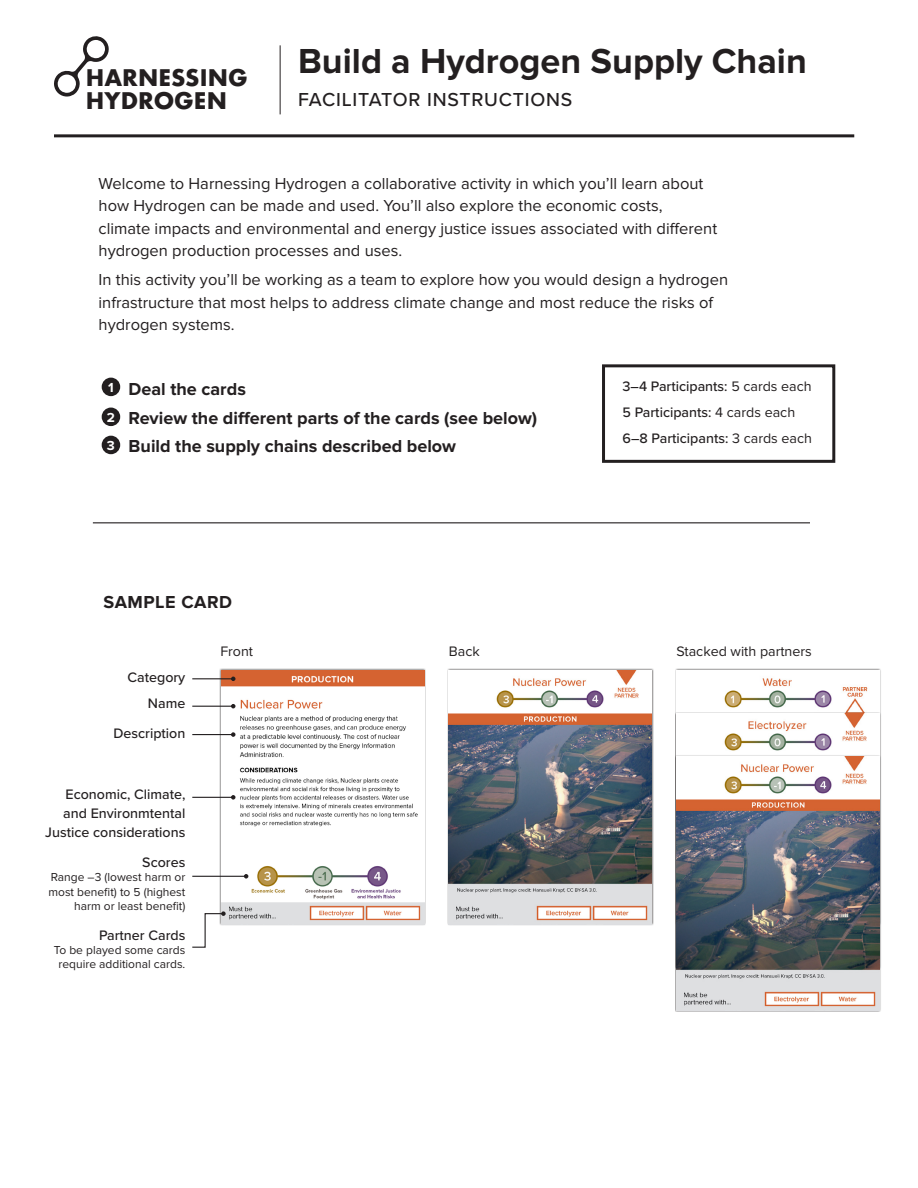
<style>
.page{position:relative;width:918px;height:1188px;background:#fff}
.page>*{position:absolute;margin:0;border:0;box-sizing:border-box;transform-origin:0 0}
.t1{font:700 36px "Proxima Nova";color:#231f20}
.cost_numbers{font:700 22.35px/22.2px "Futura";color:#231f20}
.t2{font:500 19.5px "Proxima Nova";letter-spacing:.04em;color:#231f20}
.t3{font:700 18px "Proxima Nova";color:#231f20}
.t4{font:700 18px "Proxima Nova";letter-spacing:.03em;color:#231f20}
.card_body{font:16.5px/22.5px "Proxima Nova";color:#231f20}
.card_body-2{font:500 14.25px/19px "Proxima Nova";color:#231f20;text-align:right}
.card_body-3{font:14.25px "Proxima Nova";color:#231f20}
.card_body-4{font:700 13.65px "Proxima Nova";color:#fff}
.card_body-5{font:12px/14.4px "Proxima Nova";color:#231f20;text-align:right}
.s1{font-weight:400}
</style>
<div class="page">
<hr style="left:54px;top:134px;width:800px;height:3px;background:#231f20">
<hr style="left:280px;top:45px;width:1px;height:69px;background:#231f20">
<svg style="left:54px;top:36px;width:55px;height:61px"></svg>
<div style="left:102px;top:378px;width:18px;height:18px;background:#231f20;border-radius:50%"></div>
<div style="left:102px;top:408px;width:18px;height:18px;background:#231f20;border-radius:50%"></div>
<div style="left:102px;top:436px;width:18px;height:18px;background:#231f20;border-radius:50%"></div>
<div style="left:602px;top:364px;width:233px;height:99px;border:3px solid #231f20"></div>
<img style="left:724px;top:678px;width:144px;height:34px">
<div style="left:219px;top:669px;width:207px;height:257px;background:#231f20;opacity:.75"></div>
<img style="left:221px;top:671px;width:203px;height:253px">
<div style="left:447px;top:669px;width:207px;height:257px;background:#231f20;opacity:.75"></div>
<img style="left:449px;top:671px;width:203px;height:253px">
<img style="left:724px;top:714px;width:143px;height:37px">
<hr style="left:192px;top:678px;width:41px;height:1px;background:#231f20">
<svg style="left:231px;top:677px;width:5px;height:4px"></svg>
<hr style="left:192px;top:706px;width:41px;height:1px;background:#231f20">
<svg style="left:231px;top:704px;width:5px;height:4px"></svg>
<hr style="left:192px;top:734px;width:41px;height:1px;background:#231f20">
<svg style="left:231px;top:732px;width:5px;height:5px"></svg>
<hr style="left:192px;top:797px;width:41px;height:1px;background:#231f20">
<svg style="left:231px;top:795px;width:5px;height:5px"></svg>
<hr style="left:192px;top:876px;width:54px;height:1px;background:#231f20">
<svg style="left:244px;top:874px;width:4px;height:5px"></svg>
<svg style="left:192px;top:911px;width:34px;height:37px"></svg>
<div style="left:675px;top:755px;width:206px;height:257px;background:#231f20;opacity:.75"></div>
<img style="left:677px;top:757px;width:202px;height:253px">
<hr style="left:93px;top:522px;width:717px;height:1px;background:#231f20">
<p class="cost_numbers" style="left:86px;top:67px;width:164px">HARNESSING<br>HYDROGEN</p>
<h1 class="t1" style="left:298px;top:40px;width:510px">Build a Hydrogen Supply Chain</h1>
<h1 class="t2" style="left:298px;top:85px;width:276px">FACILITATOR INSTRUCTIONS</h1>
<p class="card_body" style="left:99px;top:173px;width:620px">Welcome to Harnessing Hydrogen a collaborative activity in which you’ll learn about how Hydrogen can be made and used. You’ll also explore the economic costs, climate impacts and environmental and energy justice issues associated with different hydrogen production processes and uses.</p>
<p class="card_body" style="left:99px;top:269px;width:631px">In this activity you’ll be working as a team to explore how you would design a hydrogen infrastructure that most helps to address climate change and most reduce the risks of hydrogen systems.</p>
<p class="card_body-4" style="left:108px;top:380px;width:7px">1</p>
<p class="card_body-4" style="left:107px;top:409px;width:10px">2</p>
<p class="card_body-4" style="left:107px;top:438px;width:9px">3</p>
<h2 class="t3" style="left:129px;top:379px;width:119px">Deal the cards</h2>
<h2 class="t3" style="left:129px;top:407px;width:410px">Review the different parts of the cards (see below)</h2>
<h2 class="t3" style="left:129px;top:436px;width:329px">Build the supply chains described below</h2>
<h3 class="t4" style="left:104px;top:592px;width:130px">SAMPLE CARD</h3>
<p class="card_body-2" style="left:623px;top:376px;width:191px">3–4 Participants: <span class="s1">5 cards each</span></p>
<p class="card_body-2" style="left:623px;top:402px;width:174px">5 Participants: <span class="s1">4 cards each</span></p>
<p class="card_body-2" style="left:623px;top:428px;width:191px">6–8 Participants: <span class="s1">3 cards each</span></p>
<p class="card_body-2" style="left:128px;top:667px;width:59px">Category</p>
<p class="card_body-2" style="left:148px;top:694px;width:39px">Name</p>
<p class="card_body-2" style="left:113px;top:724px;width:73px">Description</p>
<p class="card_body-2" style="left:45px;top:784px;width:142px">Economic, Climate, and Environmtental<br>Justice considerations</p>
<p class="card_body-2" style="left:142px;top:852px;width:45px">Scores</p>
<p class="card_body-5" style="left:49px;top:870px;width:138px">Range –3 (lowest harm or most benefit) to 5 (highest harm or least benefit)</p>
<p class="card_body-2" style="left:99px;top:925px;width:88px">Partner Cards</p>
<p class="card_body-5" style="left:54px;top:943px;width:133px;text-align:center">To be played some cards require additional cards.</p>
<p class="card_body-3" style="left:220px;top:645px;width:34px">Front</p>
<p class="card_body-3" style="left:449px;top:645px;width:32px">Back</p>
<p class="card_body-3" style="left:677px;top:645px;width:137px">Stacked with partners</p>
</div>
